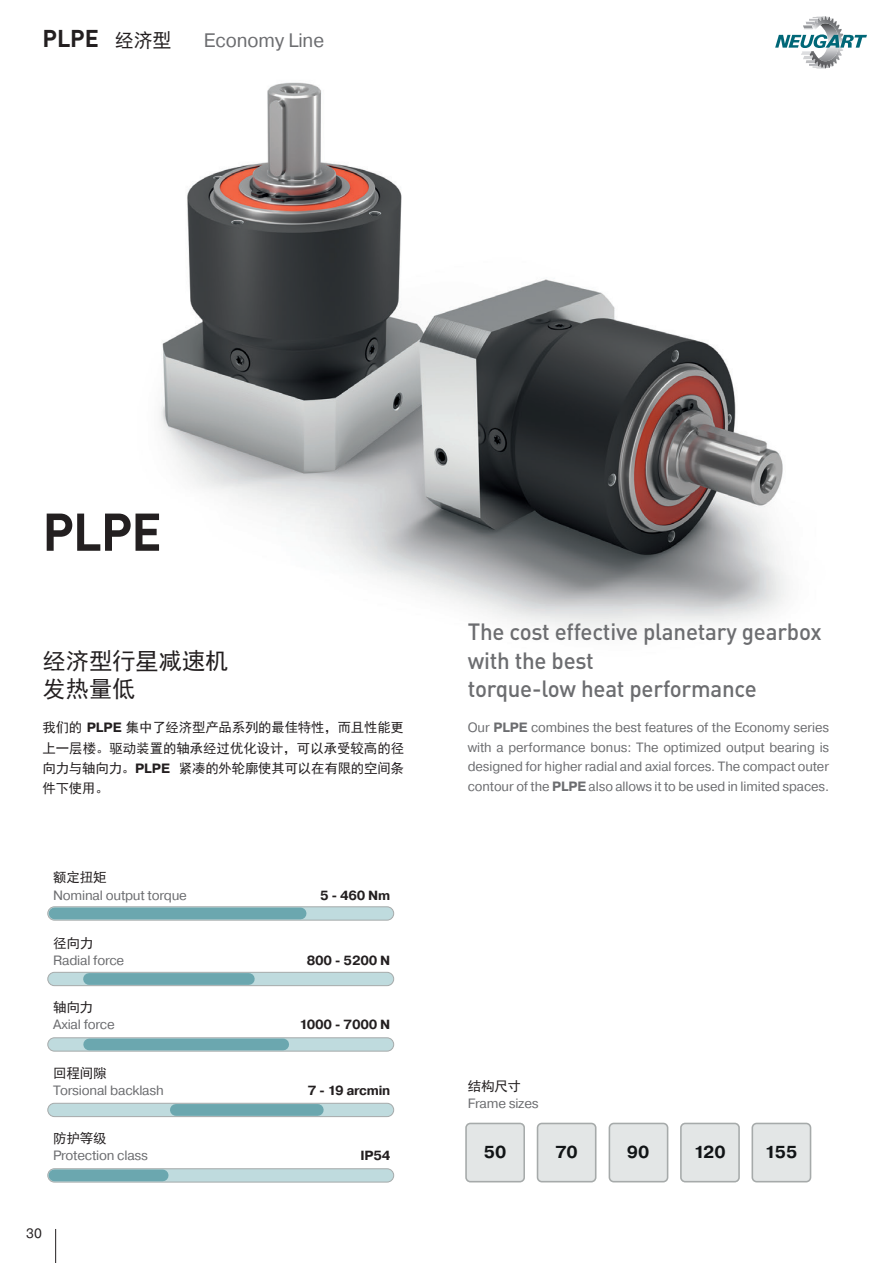
<style>
.page{position:relative;width:893px;height:1263px;background:#fff}
.page>*{position:absolute;margin:0;border:0;box-sizing:border-box;transform-origin:0 0}
._01Headline{font:700 52.2px "DIN Pro";color:#231f20;scale:.96 1}
.t1{font:700 24px "DIN Pro";color:#231f20}
._02Sub_Headline{font:500 23.25px/28.5px "DIN Pro";letter-spacing:-.01em;color:#6c6d70;scale:.96 1}
._02Sub_Headline-2{font:23.25px "Sim Hei";color:#231f20}
.t2{font:19.5px "Pragmatica";letter-spacing:-.005em;color:#6c6d70}
.t3{font:700 17.4px "Pragmatica";color:#111416}
.t4{font:13.5px/19.5px "Pragmatica";letter-spacing:-.015em;color:#6c6d70;text-align:justify}
.Tabellenwerte{font:13.5px/20.2px "Sim Hei";letter-spacing:-.01em;color:#231f20;text-align:justify}
.t5{font:13.5px "Pragmatica";color:#231f20}
.t6{font:700 13.2px "Pragmatica";letter-spacing:-.015em;color:#231f20}
.s1{font-family:"Sim Hei";font-weight:400;font-size:19.5px}
.s2{font-family:"Pragmatica";font-weight:700}
.s3{font-weight:700}
</style>
<div class="page">
<svg style="left:775px;top:16px;width:92px;height:53px"></svg>
<hr style="left:55px;top:1229px;width:1px;height:34px;background:#231f20">
<img style="left:160px;top:82px;width:627px;height:548px">
<div style="left:48px;top:972px;width:346px;height:14px;background:#bfdbde;border-radius:7px"></div>
<div style="left:47px;top:972px;width:347px;height:14px;border:1px solid #a6aaaa;border-radius:7px"></div>
<div style="left:48px;top:907px;width:346px;height:13px;background:#bfdbde;border-radius:7px"></div>
<div style="left:47px;top:906px;width:347px;height:14px;border:1px solid #a6aaaa;border-radius:7px"></div>
<div style="left:48px;top:1038px;width:346px;height:13px;background:#bfdbde;border-radius:7px"></div>
<div style="left:47px;top:1037px;width:347px;height:14px;border:1px solid #a6aaaa;border-radius:7px"></div>
<div style="left:48px;top:1103px;width:346px;height:13px;background:#bfdbde;border-radius:7px"></div>
<div style="left:47px;top:1103px;width:347px;height:14px;border:1px solid #a6aaaa;border-radius:7px"></div>
<div style="left:48px;top:1169px;width:346px;height:13px;background:#bfdbde;border-radius:7px"></div>
<div style="left:47px;top:1168px;width:347px;height:14px;border:1px solid #a6aaaa;border-radius:7px"></div>
<div style="left:89px;top:973px;width:160px;height:12px;background:#6ba7af"></div>
<div style="left:89px;top:1038px;width:194px;height:12px;background:#6ba7af"></div>
<div style="left:176px;top:1104px;width:142px;height:12px;background:#6ba7af"></div>
<div style="left:54px;top:1169px;width:109px;height:12px;background:#6ba7af"></div>
<div style="left:55px;top:907px;width:246px;height:12px;background:#6ba7af"></div>
<div style="left:466px;top:1123px;width:58px;height:58px;background:#e3e6e6;border-radius:4px"></div>
<div style="left:465px;top:1123px;width:60px;height:59px;border:2px solid #a6aaaa;border-radius:4px"></div>
<div style="left:538px;top:1123px;width:58px;height:58px;background:#e3e6e6;border-radius:4px"></div>
<div style="left:537px;top:1123px;width:59px;height:59px;border:2px solid #a6aaaa;border-radius:4px"></div>
<div style="left:609px;top:1123px;width:59px;height:58px;background:#e3e6e6;border-radius:4px"></div>
<div style="left:609px;top:1123px;width:59px;height:59px;border:2px solid #a6aaaa;border-radius:4px"></div>
<div style="left:681px;top:1123px;width:58px;height:58px;background:#e3e6e6;border-radius:4px"></div>
<div style="left:680px;top:1123px;width:60px;height:59px;border:2px solid #a6aaaa;border-radius:4px"></div>
<div style="left:752px;top:1123px;width:58px;height:58px;background:#e3e6e6;border-radius:4px"></div>
<div style="left:752px;top:1123px;width:59px;height:59px;border:2px solid #a6aaaa;border-radius:4px"></div>
<p class="t1" style="left:43px;top:19px;width:130px">PLPE <span class="s1">经济型</span></p>
<p class="t2" style="left:204px;top:28px;width:122px">Economy Line</p>
<p class="_01Headline" style="left:43px;top:491px;width:126px">PLPE</p>
<p class="_02Sub_Headline-2" style="left:43px;top:649px;width:188px">经济型行星减速机</p>
<p class="_02Sub_Headline-2" style="left:43px;top:677px;width:94px">发热量低</p>
<p class="Tabellenwerte" style="left:43px;top:717px;width:363px">我们的 <span class="s2">PLPE</span> 集中了经济型产品系列的最佳特性，而且性能更上一层楼。驱动装置的轴承经过优化设计，可以承受较高的径向力与轴向力。<span class="s2">PLPE</span> 紧凑的外轮廓使其可以在有限的空间条件下使用。</p>
<p class="Tabellenwerte" style="left:53px;top:868px;width:55px">额定扭矩</p>
<p class="t4" style="left:53px;top:885px;width:135px">Nominal output torque</p>
<p class="Tabellenwerte" style="left:53px;top:933px;width:42px">径向力</p>
<p class="t4" style="left:53px;top:950px;width:73px">Radial force</p>
<p class="t6" style="left:320px;top:887px;width:72px">5 - 460 Nm</p>
<p class="t6" style="left:307px;top:952px;width:85px">800 - 5200 N</p>
<p class="_02Sub_Headline" style="left:468px;top:616px;width:370px">The cost effective planetary gearbox with the best</p>
<p class="_02Sub_Headline" style="left:468px;top:673px;width:303px">torque-low heat performance</p>
<p class="t4" style="left:468px;top:718px;width:363px">Our <span class="s3">PLPE</span> combines the best features of the Economy series with a performance bonus: The optimized output bearing is designed for higher radial and axial forces. The compact outer contour of the <span class="s3">PLPE</span> also allows it to be used in limited spaces.</p>
<p class="Tabellenwerte" style="left:53px;top:997px;width:41px">轴向力</p>
<p class="t4" style="left:53px;top:1015px;width:63px">Axial force</p>
<p class="Tabellenwerte" style="left:53px;top:1063px;width:55px">回程间隙</p>
<p class="t4" style="left:53px;top:1080px;width:112px">Torsional backlash</p>
<p class="Tabellenwerte" style="left:53px;top:1128px;width:55px">防护等级</p>
<p class="t4" style="left:53px;top:1146px;width:96px">Protection class</p>
<p class="t5" style="left:26px;top:1225px;width:17px">30</p>
<p class="t6" style="left:299px;top:1016px;width:92px">1000 - 7000 N</p>
<p class="t6" style="left:308px;top:1081px;width:84px">7 - 19 arcmin</p>
<p class="Tabellenwerte" style="left:468px;top:1076px;width:55px">结构尺寸</p>
<p class="t4" style="left:468px;top:1094px;width:72px">Frame sizes</p>
<p class="t6" style="left:360px;top:1146px;width:31px">IP54</p>
<p class="t3" style="left:484px;top:1141px;width:24px">50</p>
<p class="t3" style="left:555px;top:1141px;width:24px">70</p>
<p class="t3" style="left:627px;top:1141px;width:24px">90</p>
<p class="t3" style="left:694px;top:1141px;width:34px">120</p>
<p class="t3" style="left:765px;top:1141px;width:34px">155</p>
</div>
